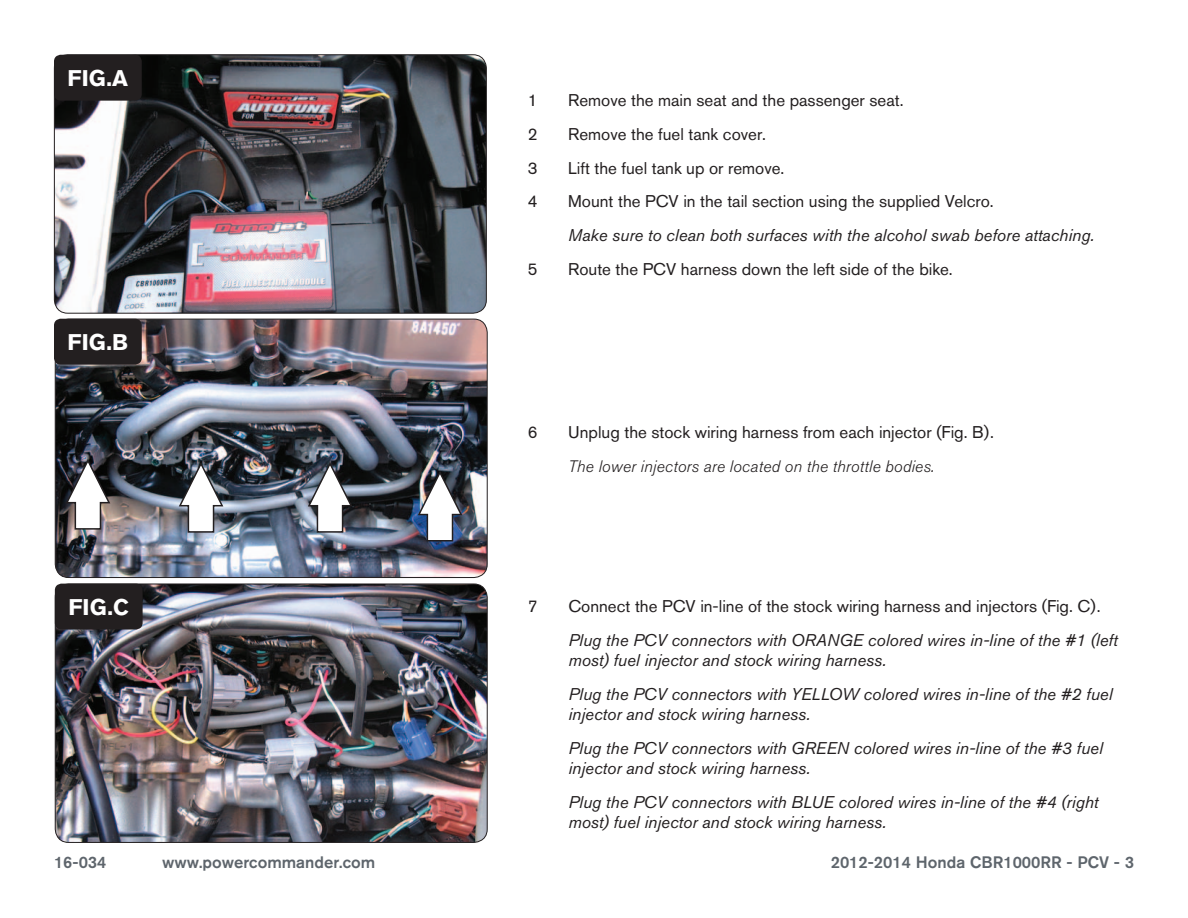
<style>
.page{position:relative;width:1188px;height:918px;background:#fff}
.page>*{position:absolute;margin:0;border:0;box-sizing:border-box;transform-origin:0 0}
.t1{font:700 22.5px "Akzidenz Grotesk BQ";color:#fff}
.Bodycopy{font:italic 16.8px/20.2px "Akzidenz Grotesk BQ";color:#231f20}
.Bodycopy-2{font:16.8px "Akzidenz Grotesk BQ";color:#231f20}
.t2{font:500 16.5px "Akzidenz Grotesk BQ";color:#5e656c}
.Bodycopy-3{font:italic 300 16.5px "Akzidenz Grotesk BQ";letter-spacing:.01em;color:#231f20}
</style>
<div class="page">
<img style="left:55px;top:584px;width:431px;height:258px">
<div style="left:55px;top:584px;width:433px;height:259px;border:1px solid #231f20;border-radius:14px"></div>
<img style="left:54px;top:55px;width:431px;height:257px">
<div style="left:54px;top:54px;width:433px;height:260px;border:1px solid #231f20;border-radius:14px"></div>
<div style="left:54px;top:55px;width:88px;height:46px;background:#231f20;border-radius:7px"></div>
<div style="left:55px;top:584px;width:88px;height:45px;background:#231f20;border-radius:7px"></div>
<svg style="left:54px;top:387px;width:1px;height:26px"></svg>
<img style="left:55px;top:319px;width:431px;height:259px">
<div style="left:55px;top:319px;width:433px;height:259px;border:1px solid #231f20;border-radius:14px"></div>
<div style="left:54px;top:319px;width:88px;height:46px;background:#231f20;border-radius:7px"></div>
<svg style="left:64px;top:457px;width:47px;height:73px"></svg>
<img style="left:178px;top:362px;width:201px;height:193px">
<img style="left:417px;top:469px;width:46px;height:73px">
<p class="t1" style="left:68px;top:65px;width:62px">FIG.A</p>
<p class="t1" style="left:68px;top:329px;width:62px">FIG.B</p>
<p class="t1" style="left:69px;top:594px;width:62px">FIG.C</p>
<p class="Bodycopy-2" style="left:528px;top:90px;width:11px">1</p>
<p class="Bodycopy-2" style="left:568px;top:90px;width:337px">Remove the main seat and the passenger seat.</p>
<p class="Bodycopy-2" style="left:528px;top:124px;width:11px">2</p>
<p class="Bodycopy-2" style="left:568px;top:124px;width:199px">Remove the fuel tank cover.</p>
<p class="Bodycopy-2" style="left:528px;top:158px;width:11px">3</p>
<p class="Bodycopy-2" style="left:568px;top:158px;width:218px">Lift the fuel tank up or remove.</p>
<p class="Bodycopy-2" style="left:528px;top:191px;width:11px">4</p>
<p class="Bodycopy-2" style="left:568px;top:191px;width:427px">Mount the PCV in the tail section using the supplied Velcro.</p>
<p class="Bodycopy" style="left:568px;top:225px;width:528px">Make sure to clean both surfaces with the alcohol swab before attaching.</p>
<p class="Bodycopy-2" style="left:528px;top:259px;width:11px">5</p>
<p class="Bodycopy-2" style="left:568px;top:259px;width:386px">Route the PCV harness down the left side of the bike.</p>
<p class="Bodycopy-2" style="left:528px;top:422px;width:11px">6</p>
<p class="Bodycopy-2" style="left:568px;top:422px;width:427px">Unplug the stock wiring harness from each injector (Fig. B).</p>
<p class="Bodycopy-3" style="left:568px;top:457px;width:368px">The lower injectors are located on the throttle bodies.</p>
<p class="Bodycopy-2" style="left:528px;top:596px;width:11px">7</p>
<p class="Bodycopy-2" style="left:568px;top:596px;width:534px">Connect the PCV in-line of the stock wiring harness and injectors (Fig. C).</p>
<p class="Bodycopy" style="left:568px;top:630px;width:551px">Plug the PCV connectors with ORANGE colored wires in-line of the #1 (left most) fuel injector and stock wiring harness.</p>
<p class="Bodycopy" style="left:568px;top:684px;width:546px">Plug the PCV connectors with YELLOW colored wires in-line of the #2 fuel injector and stock wiring harness.</p>
<p class="Bodycopy" style="left:568px;top:738px;width:536px">Plug the PCV connectors with GREEN colored wires in-line of the #3 fuel injector and stock wiring harness.</p>
<p class="Bodycopy" style="left:568px;top:792px;width:532px">Plug the PCV connectors with BLUE colored wires in-line of the #4 (right most) fuel injector and stock wiring harness.</p>
<p class="t2" style="left:54px;top:852px;width:54px">16-034</p>
<p class="t2" style="left:162px;top:852px;width:215px">www.powercommander.com</p>
<p class="t2" style="left:831px;top:852px;width:305px">2012-2014 Honda CBR1000RR - PCV - 3</p>
</div>
